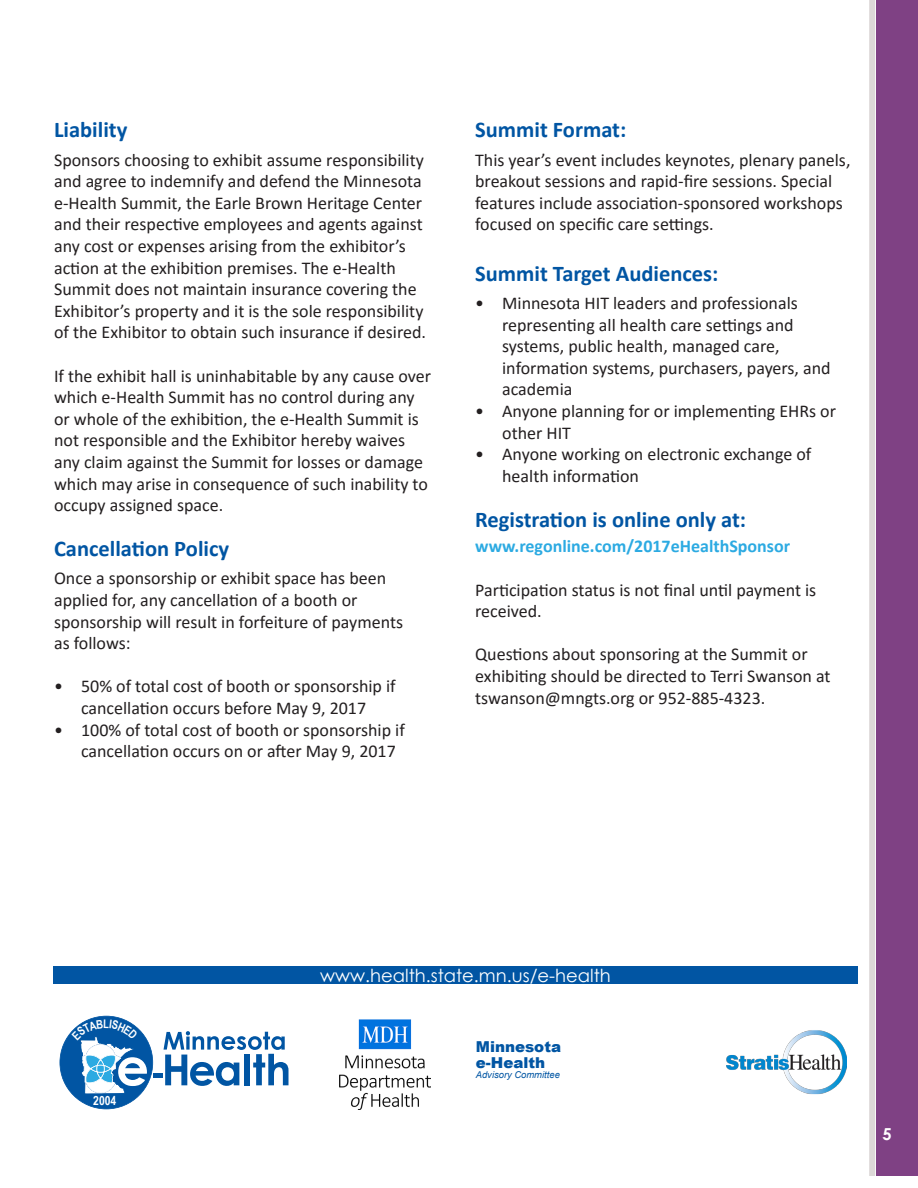
<style>
.page{position:relative;width:918px;height:1188px;background:#fff}
.page>*{position:absolute;margin:0;border:0;box-sizing:border-box;transform-origin:0 0}
.t1{font:700 22.5px "Calibri";color:#0155a3}
.t2{font:18px/21.6px "Calibri";color:#231f20}
.t3{font:700 18px "Calibri";color:#2caae2}
.t4{font:18px "Century Gothic";color:#fff}
.t5{font:700 16.5px "Century Gothic";color:#fff}
.t6{font:900 15px/15px "Arial";color:#0155a3}
.t7{font:700 12.75px "Arial Narrow";color:#fff}
.t8{font:italic 9.45px "Arial";color:#0155a3}
</style>
<div class="page">
<div style="left:53px;top:966px;width:805px;height:17px;background:#0155a3"></div>
<div style="left:876px;top:0;width:42px;height:1176px;background:#7f4184"></div>
<img style="left:727px;top:1030px;width:119px;height:65px">
<div style="left:153px;top:1073px;width:10px;height:5px;background:#0155a3"></div>
<svg style="left:164px;top:1031px;width:125px;height:55px"></svg>
<div style="left:869px;top:0;width:6px;height:1176px;background:#dcd8d7"></div>
<img style="left:339px;top:1019px;width:91px;height:90px">
<svg style="left:60px;top:1016px;width:93px;height:93px"></svg>
<p class="t1" style="left:54px;top:114px;width:75px">Liability</p>
<p class="t2" style="left:54px;top:148px;width:373px">Sponsors choosing to exhibit assume responsibility and agree to indemnify and defend the Minnesota e-Health Summit, the Earle Brown Heritage Center and their respective employees and agents against any cost or expenses arising from the exhibitor’s action at the exhibition premises. The e-Health Summit does not maintain insurance covering the Exhibitor’s property and it is the sole responsibility of the Exhibitor to obtain such insurance if desired.</p>
<p class="t2" style="left:54px;top:364px;width:378px">If the exhibit hall is uninhabitable by any cause over which e-Health Summit has no control during any or whole of the exhibition, the e-Health Summit is not responsible and the Exhibitor hereby waives any claim against the Summit for losses or damage which may arise in consequence of such inability to occupy assigned space.</p>
<p class="t1" style="left:54px;top:533px;width:177px">Cancellation Policy</p>
<p class="t2" style="left:54px;top:567px;width:351px">Once a sponsorship or exhibit space has been applied for, any cancellation of a booth or sponsorship will result in forfeiture of payments as follows:</p>
<p class="t2" style="left:54px;top:675px;width:343px;text-align:center">• 50% of total cost of booth or sponsorship if cancellation occurs before May 9, 2017</p>
<p class="t2" style="left:81px;top:718px;width:325px;text-indent:-27px">• 100% of total cost of booth or sponsorship if cancellation occurs on or after May 9, 2017</p>
<p class="t1" style="left:475px;top:114px;width:153px">Summit Format:</p>
<p class="t2" style="left:475px;top:148px;width:377px">This year’s event includes keynotes, plenary panels, breakout sessions and rapid-fire sessions. Special features include association-sponsored workshops focused on specific care settings.</p>
<p class="t1" style="left:475px;top:257px;width:245px">Summit Target Audiences:</p>
<p class="t2" style="left:502px;top:292px;width:330px;text-indent:-27px">• Minnesota HIT leaders and professionals representing all health care settings and systems, public health, managed care, information systems, purchasers, payers, and academia</p>
<p class="t2" style="left:502px;top:400px;width:335px;text-indent:-27px">• Anyone planning for or implementing EHRs or other HIT</p>
<p class="t2" style="left:502px;top:443px;width:311px;text-indent:-27px">• Anyone working on electronic exchange of health information</p>
<p class="t1" style="left:475px;top:504px;width:272px">Registration is online only at:</p>
<p class="t3" style="left:475px;top:534px;width:317px">www.regonline.com/2017eHealthSponsor</p>
<p class="t2" style="left:475px;top:578px;width:343px">Participation status is not final until payment is received.</p>
<p class="t2" style="left:475px;top:643px;width:357px">Questions about sponsoring at the Summit or exhibiting should be directed to Terri Swanson at tswanson@mngts.org or 952-885-4323.</p>
<p class="t7" style="left:93px;top:1091px;width:25px">2004</p>
<p class="t4" style="left:320px;top:963px;width:292px">www.health.state.mn.us/e-health</p>
<p class="t6" style="left:476px;top:1039px;width:87px">Minnesota e-Health</p>
<p class="t8" style="left:476px;top:1068px;width:86px">Advisory Committee</p>
<p class="t5" style="left:882px;top:1121px;width:11px">5</p>
</div>
